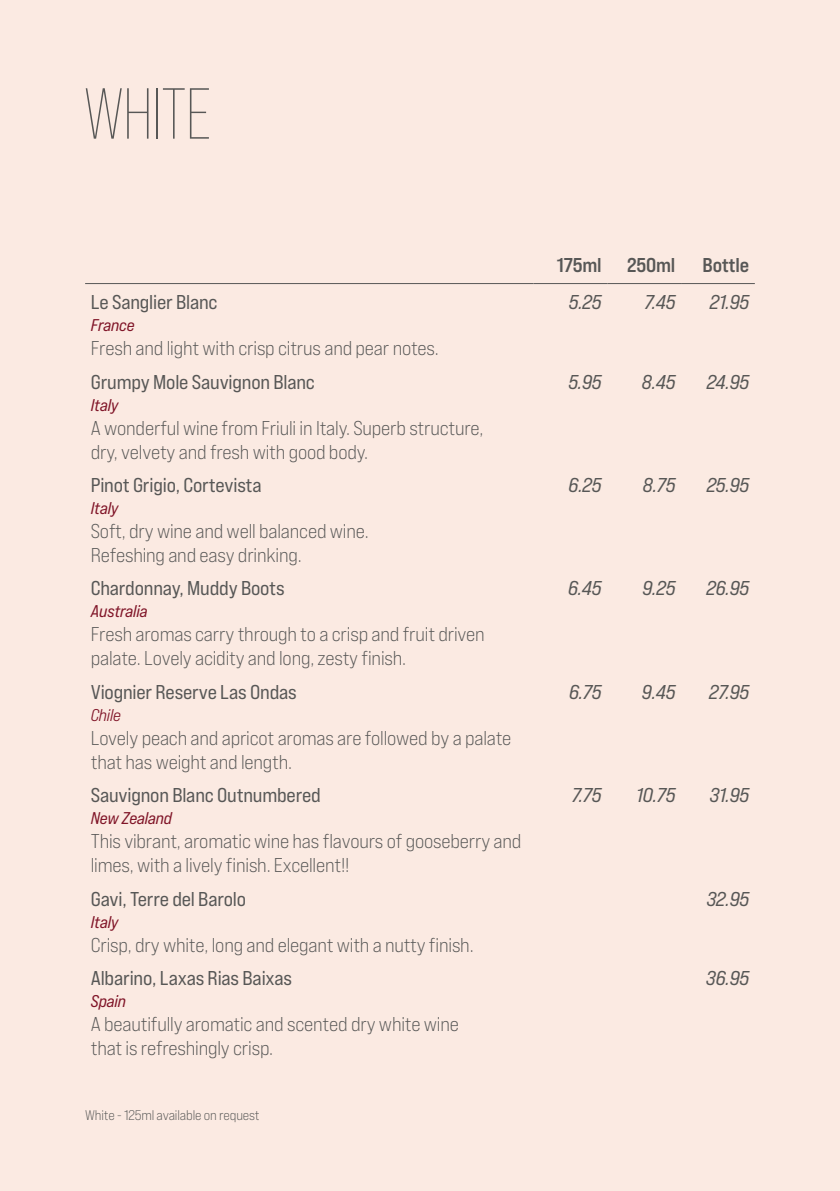
<style>
.page{position:relative;width:840px;height:1191px;background:#fff}
.page>*{position:absolute;margin:0;border:0;box-sizing:border-box;transform-origin:0 0}
.t1{font:300 72px "Bebas Neue Pro";letter-spacing:-.01em;color:#575756}
.t2{font:20px/24px "Bebas Neue Pro Exp Bk";letter-spacing:-.01em;color:#575756}
.t3{font:20px "Bebas Neue Pro Exp Rg";letter-spacing:-.01em;color:#575756}
.t4{font:20px "Bebas Neue Pro Exp It";letter-spacing:-.01em;color:#575756}
.t5{font:20px "Bebas Neue Pro Exp Bd";letter-spacing:-.01em;color:#575756}
.t6{font:17px "Bebas Neue Pro Exp It";letter-spacing:-.01em;color:#801528}
.t7{font:17px "Bebas Neue Pro Exp Md It";letter-spacing:-.01em;color:#801528}
.t8{font:14px "Bebas Neue Pro Exp Bk";letter-spacing:-.01em;color:#575756}
</style>
<div class="page">
<div style="left:0;top:0;width:839px;height:1191px;background:#fbeae2"></div>
<hr style="left:85px;top:283px;width:448px;height:1px;background:#575756">
<hr style="left:533px;top:283px;width:74px;height:1px;background:#575756">
<hr style="left:607px;top:283px;width:73px;height:1px;background:#575756">
<hr style="left:680px;top:283px;width:74px;height:1px;background:#575756">
<h1 class="t1" style="left:84px;top:74px;width:129px">WHITE</h1>
<p class="t3" style="left:91px;top:290px;width:128px">Le Sanglier Blanc</p>
<p class="t6" style="left:91px;top:315px;width:45px">France</p>
<p class="t2" style="left:91px;top:336px;width:349px">Fresh and light with crisp citrus and pear notes.</p>
<p class="t3" style="left:91px;top:369px;width:225px">Grumpy Mole Sauvignon Blanc</p>
<p class="t6" style="left:91px;top:394px;width:29px">Italy</p>
<p class="t2" style="left:91px;top:415px;width:394px">A wonderful wine from Friuli in Italy. Superb structure, dry, velvety and fresh with good body.</p>
<p class="t3" style="left:91px;top:473px;width:172px">Pinot Grigio, Cortevista</p>
<p class="t6" style="left:91px;top:497px;width:29px">Italy</p>
<p class="t2" style="left:91px;top:519px;width:279px">Soft, dry wine and well balanced wine.<br>Refeshing and easy drinking.</p>
<p class="t3" style="left:91px;top:576px;width:195px">Chardonnay, Muddy Boots</p>
<p class="t6" style="left:91px;top:601px;width:58px">Australia</p>
<p class="t2" style="left:91px;top:622px;width:395px">Fresh aromas carry through to a crisp and fruit driven palate. Lovely acidity and long, zesty finish.</p>
<p class="t3" style="left:91px;top:679px;width:207px">Viognier Reserve Las Ondas</p>
<p class="t7" style="left:91px;top:704px;width:32px">Chile</p>
<p class="t2" style="left:91px;top:725px;width:422px">Lovely peach and apricot aromas are followed by a palate that has weight and length.</p>
<p class="t3" style="left:91px;top:783px;width:231px">Sauvignon Blanc Outnumbered</p>
<p class="t6" style="left:91px;top:807px;width:83px">New Zealand</p>
<p class="t2" style="left:91px;top:829px;width:432px">This vibrant, aromatic wine has flavours of gooseberry and limes, with a lively finish. Excellent!!</p>
<p class="t3" style="left:91px;top:886px;width:157px">Gavi, Terre del Barolo</p>
<p class="t6" style="left:91px;top:911px;width:29px">Italy</p>
<p class="t2" style="left:91px;top:932px;width:384px">Crisp, dry white, long and elegant with a nutty finish.</p>
<p class="t3" style="left:91px;top:965px;width:203px">Albarino, Laxas Rias Baixas</p>
<p class="t6" style="left:91px;top:990px;width:37px">Spain</p>
<p class="t2" style="left:91px;top:1011px;width:369px">A beautifully aromatic and scented dry white wine that is refreshingly crisp.</p>
<p class="t8" style="left:85px;top:1106px;width:176px">White - 125ml available on request</p>
<p class="t5" style="left:556px;top:253px;width:46px">175ml</p>
<p class="t5" style="left:627px;top:253px;width:50px">250ml</p>
<p class="t5" style="left:702px;top:253px;width:48px">Bottle</p>
<p class="t4" style="left:568px;top:290px;width:34px">5.25</p>
<p class="t4" style="left:644px;top:290px;width:32px">7.45</p>
<p class="t4" style="left:709px;top:290px;width:41px">21.95</p>
<p class="t4" style="left:568px;top:369px;width:35px">5.95</p>
<p class="t4" style="left:641px;top:369px;width:35px">8.45</p>
<p class="t4" style="left:706px;top:369px;width:44px">24.95</p>
<p class="t4" style="left:568px;top:473px;width:34px">6.25</p>
<p class="t4" style="left:642px;top:473px;width:34px">8.75</p>
<p class="t4" style="left:706px;top:473px;width:44px">25.95</p>
<p class="t4" style="left:568px;top:576px;width:35px">6.45</p>
<p class="t4" style="left:642px;top:576px;width:34px">9.25</p>
<p class="t4" style="left:706px;top:576px;width:44px">26.95</p>
<p class="t4" style="left:568px;top:679px;width:34px">6.75</p>
<p class="t4" style="left:641px;top:679px;width:35px">9.45</p>
<p class="t4" style="left:708px;top:679px;width:42px">27.95</p>
<p class="t4" style="left:571px;top:783px;width:31px">7.75</p>
<p class="t4" style="left:636px;top:783px;width:41px">10.75</p>
<p class="t4" style="left:709px;top:783px;width:41px">31.95</p>
<p class="t4" style="left:706px;top:886px;width:44px">32.95</p>
<p class="t4" style="left:706px;top:965px;width:44px">36.95</p>
</div>
